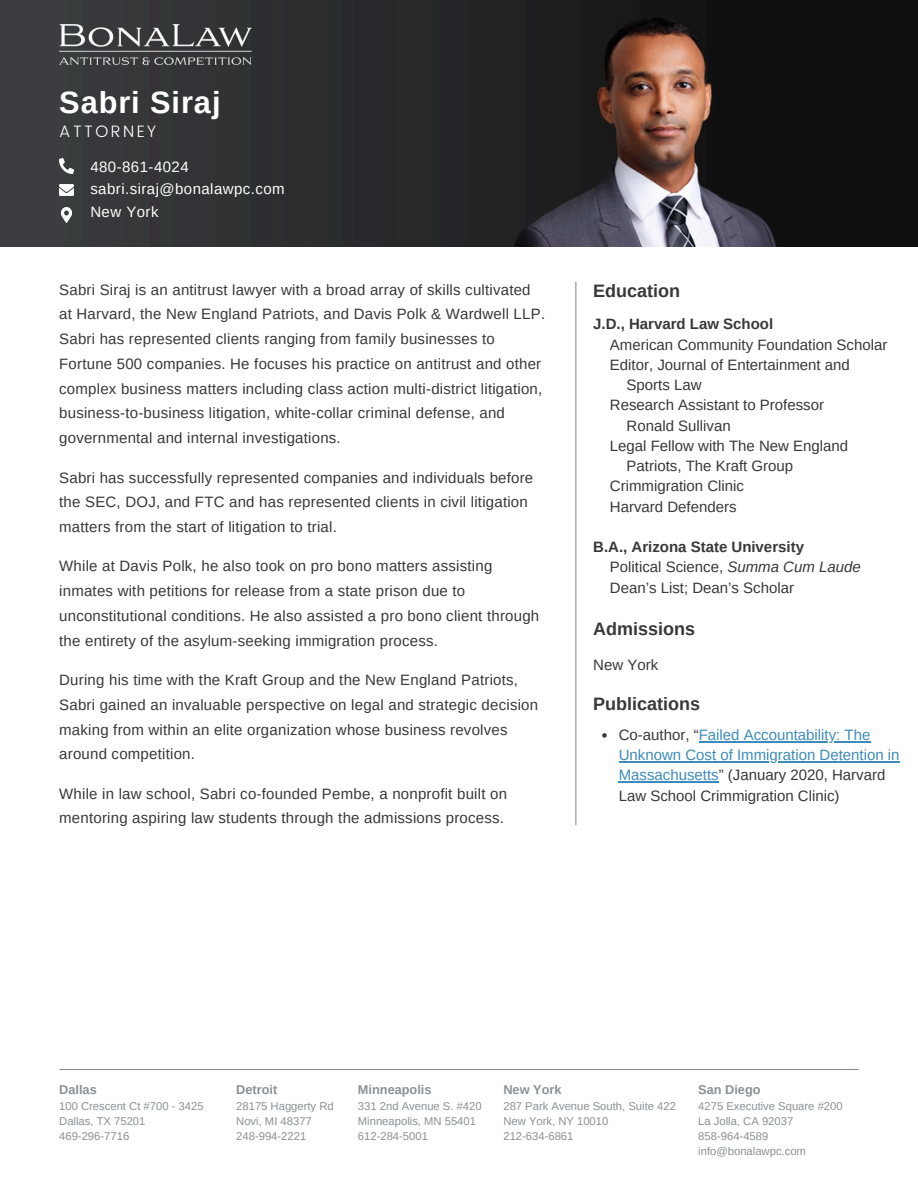
<style>
.page{position:relative;width:918px;height:1188px;background:#fff}
.page>*{position:absolute;margin:0;border:0;box-sizing:border-box;transform-origin:0 0}
.t1{font:700 30.75px "Arimo";letter-spacing:.03em;color:#fff}
.t2{font:700 18px "Arimo";color:#393737}
.t3{font:300 16.5px "Poppins";letter-spacing:.15em;color:#fff}
.t4{font:15px/24.8px "Arimo";letter-spacing:.015em;color:#393737}
.t5{font:15px/22.5px "Arimo";letter-spacing:.03em;color:#fff}
.t6{font:15px "Arimo";color:#3c8bbb}
.t7{font:700 15px "Arimo";color:#393737}
.t8{font:700 12.75px "Arimo";color:#899196}
.t9{font:11.25px "Arimo";color:#899196}
.s1{font-weight:700}
.s2{font-style:italic}
.s3{color:#393737}
.s4{color:#3c8bbb}
</style>
<div class="page">
<img style="left:0;top:0;width:918px;height:246px">
<img style="left:59px;top:24px;width:193px;height:41px">
<img style="left:59px;top:159px;width:15px;height:14px">
<img style="left:59px;top:208px;width:15px;height:14px">
<img style="left:59px;top:183px;width:15px;height:14px">
<hr style="left:575px;top:282px;width:1px;height:543px;background:#899196">
<hr style="left:60px;top:1069px;width:798px;height:1px;background:#899196">
<svg style="left:602px;top:733px;width:5px;height:5px"></svg>
<hr style="left:699px;top:741px;width:171px;height:1px;background:#3c8bbb">
<hr style="left:619px;top:761px;width:281px;height:1px;background:#3c8bbb">
<hr style="left:619px;top:782px;width:100px;height:1px;background:#3c8bbb">
<p class="t1" style="left:59px;top:85px;width:163px">Sabri Siraj</p>
<p class="t3" style="left:59px;top:121px;width:98px">ATTORNEY</p>
<p class="t5" style="left:90px;top:156px;width:196px">480-861-4024 sabri.siraj@bonalawpc.com<br>New York</p>
<p class="t4" style="left:59px;top:277px;width:487px">Sabri Siraj is an antitrust lawyer with a broad array of skills cultivated at Harvard, the New England Patriots, and Davis Polk &amp; Wardwell LLP.<br>Sabri has represented clients ranging from family businesses to Fortune 500 companies. He focuses his practice on antitrust and other complex business matters including class action multi-district litigation, business-to-business litigation, white-collar criminal defense, and governmental and internal investigations.</p>
<p class="t4" style="left:59px;top:465px;width:476px">Sabri has successfully represented companies and individuals before the SEC, DOJ, and FTC and has represented clients in civil litigation matters from the start of litigation to trial.</p>
<p class="t4" style="left:59px;top:554px;width:482px">While at Davis Polk, he also took on pro bono matters assisting inmates with petitions for release from a state prison due to unconstitutional conditions. He also assisted a pro bono client through the entirety of the asylum-seeking immigration process.</p>
<p class="t4" style="left:59px;top:667px;width:480px">During his time with the Kraft Group and the New England Patriots, Sabri gained an invaluable perspective on legal and strategic decision making from within an elite organization whose business revolves around competition.</p>
<p class="t4" style="left:59px;top:781px;width:449px">While in law school, Sabri co-founded Pembe, a nonprofit built on mentoring aspiring law students through the admissions process.</p>
<p class="t2" style="left:593px;top:280px;width:88px">Education</p>
<p class="t7" style="left:593px;top:316px;width:181px">J.D., Harvard Law School</p>
<p class="t4" style="left:610px;top:332px;width:279px">American Community Foundation Scholar</p>
<p class="t4" style="left:610px;top:352px;width:242px">Editor, Journal of Entertainment and</p>
<p class="t4" style="left:627px;top:372px;width:77px">Sports Law</p>
<p class="t4" style="left:610px;top:393px;width:216px">Research Assistant to Professor</p>
<p class="t4" style="left:627px;top:413px;width:106px">Ronald Sullivan</p>
<p class="t4" style="left:610px;top:433px;width:240px">Legal Fellow with The New England</p>
<p class="t4" style="left:627px;top:453px;width:168px">Patriots, The Kraft Group</p>
<p class="t4" style="left:610px;top:474px;width:136px">Crimmigration Clinic</p>
<p class="t4" style="left:610px;top:494px;width:128px">Harvard Defenders</p>
<p class="t4" style="left:610px;top:537px;width:252px;line-height:20.2px;text-indent:-17px"><span class="s1">B.A., Arizona State University<br></span>Political Science, <span class="s2">Summa Cum Laude<br></span>Dean’s List; Dean’s Scholar</p>
<p class="t2" style="left:593px;top:619px;width:103px">Admissions</p>
<p class="t4" style="left:593px;top:653px;width:67px">New York</p>
<p class="t2" style="left:593px;top:693px;width:108px">Publications</p>
<p class="t6" style="left:619px;top:726px;width:253px"><span class="s3">Co-author, “</span>Failed Accountability: The</p>
<p class="t4" style="left:619px;top:745px;width:282px;line-height:20.2px"><span class="s4">Unknown Cost of Immigration Detention in<br>Massachusetts</span>” (January 2020, Harvard<br>Law School Crimmigration Clinic)</p>
<p class="t8" style="left:59px;top:1082px;width:39px">Dallas</p>
<p class="t9" style="left:59px;top:1100px;width:146px">100 Crescent Ct #700 - 3425</p>
<h3 class="t9" style="left:59px;top:1115px;width:88px">Dallas, TX 75201</h3>
<h3 class="t9" style="left:59px;top:1130px;width:72px">469-296-7716</h3>
<h3 class="t8" style="left:236px;top:1082px;width:43px">Detroit</h3>
<h3 class="t9" style="left:236px;top:1100px;width:99px">28175 Haggerty Rd</h3>
<h3 class="t9" style="left:236px;top:1115px;width:77px">Novi, MI 48377</h3>
<h3 class="t9" style="left:236px;top:1130px;width:72px">248-994-2221</h3>
<h2 class="t8" style="left:358px;top:1082px;width:75px">Minneapolis</h2>
<h3 class="t9" style="left:358px;top:1100px;width:125px">331 2nd Avenue S. #420</h3>
<h3 class="t9" style="left:358px;top:1115px;width:120px">Minneapolis, MN 55401</h3>
<h2 class="t9" style="left:358px;top:1130px;width:72px">612-284-5001</h2>
<h3 class="t8" style="left:503px;top:1082px;width:60px">New York</h3>
<h2 class="t9" style="left:503px;top:1100px;width:174px">287 Park Avenue South, Suite 422</h2>
<p class="t9" style="left:503px;top:1115px;width:106px">New York, NY 10010</p>
<p class="t9" style="left:503px;top:1130px;width:72px">212-634-6861</p>
<p class="t8" style="left:698px;top:1082px;width:64px">San Diego</p>
<p class="t9" style="left:698px;top:1100px;width:146px">4275 Executive Square #200</p>
<p class="t9" style="left:698px;top:1115px;width:96px">La Jolla, CA 92037</p>
<p class="t9" style="left:698px;top:1130px;width:72px">858-964-4589</p>
<p class="t9" style="left:698px;top:1145px;width:109px">info@bonalawpc.com</p>
</div>
